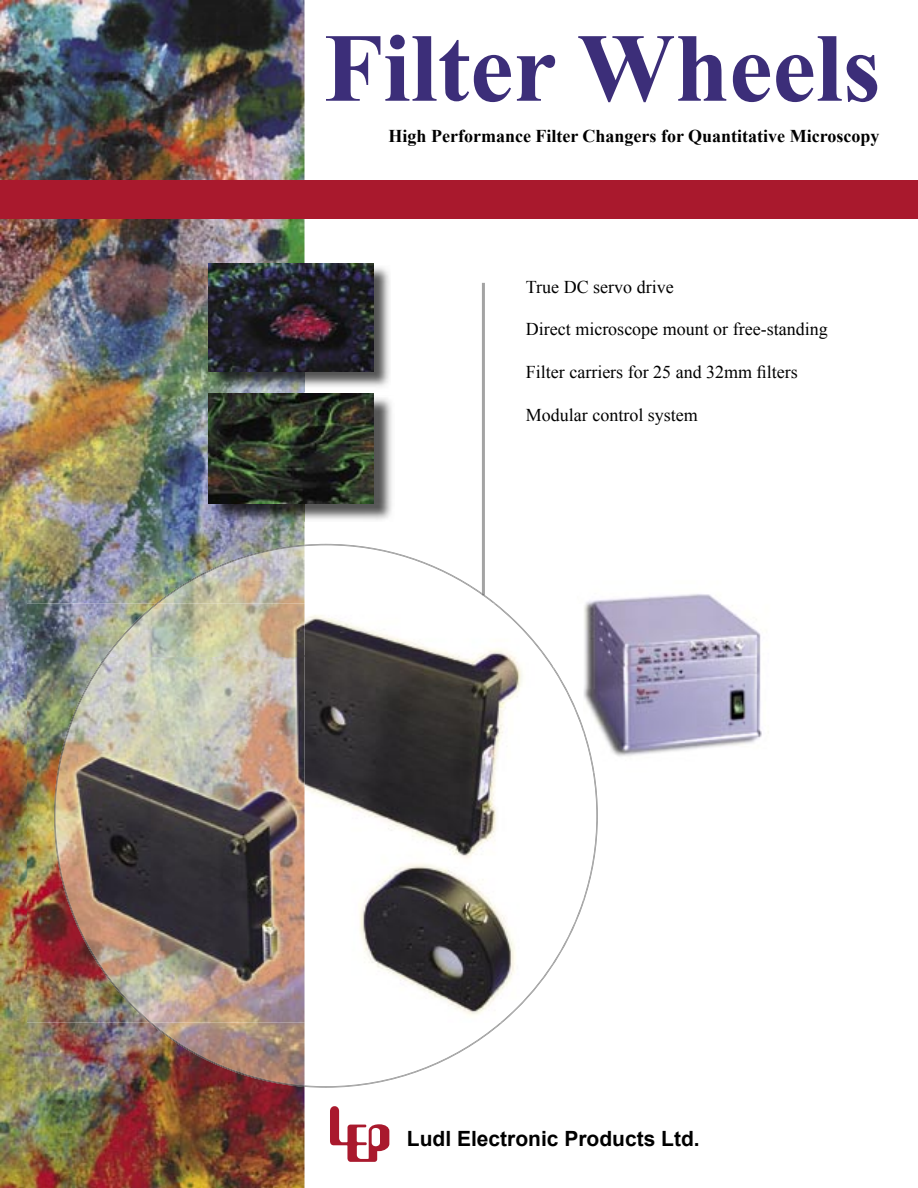
<style>
.page{position:relative;width:918px;height:1188px;background:#fff}
.page>*{position:absolute;margin:0;border:0;box-sizing:border-box;transform-origin:0 0}
.t1{font:700 97.5px "Times New Roman";color:#3c2e79}
.t2{font:700 21px "Arial";color:#000}
.t3{font:18px "Times New Roman";color:#000}
.t4{font:700 18px "Times New Roman";color:#000}
</style>
<div class="page">
<img style="left:0;top:0;width:305px;height:1188px">
<div style="left:0;top:180px;width:918px;height:39px;background:#a9192d"></div>
<svg style="left:305px;top:545px;width:292px;height:542px"></svg>
<svg style="left:482px;top:283px;width:3px;height:313px"></svg>
<img style="left:151px;top:545px;width:154px;height:541px">
<img style="left:211px;top:266px;width:179px;height:126px">
<img style="left:208px;top:263px;width:165px;height:109px">
<img style="left:27px;top:604px;width:27px;height:419px">
<img style="left:495px;top:604px;width:88px;height:419px">
<img style="left:55px;top:604px;width:103px;height:419px">
<img style="left:554px;top:567px;width:208px;height:205px">
<img style="left:583px;top:728px;width:11px;height:2px">
<img style="left:583px;top:730px;width:11px;height:42px">
<img style="left:554px;top:604px;width:29px;height:63px">
<img style="left:554px;top:732px;width:29px;height:40px">
<img style="left:554px;top:667px;width:29px;height:1px">
<img style="left:554px;top:668px;width:29px;height:64px">
<img style="left:211px;top:397px;width:181px;height:125px">
<img style="left:209px;top:393px;width:165px;height:111px">
<svg style="left:330px;top:1106px;width:59px;height:56px"></svg>
<h1 class="t1" style="left:324px;top:1px;width:558px">Filter Wheels</h1>
<p class="t4" style="left:389px;top:124px;width:492px">High Performance Filter Changers for Quantitative Microscopy</p>
<p class="t3" style="left:526px;top:275px;width:149px">True DC servo drive</p>
<p class="t3" style="left:526px;top:317px;width:303px">Direct microscope mount or free-standing</p>
<p class="t3" style="left:526px;top:360px;width:273px">Filter carriers for 25 and 32mm filters</p>
<p class="t3" style="left:526px;top:402px;width:173px">Modular control system</p>
<p class="t2" style="left:407px;top:1124px;width:294px">Ludl Electronic Products Ltd.</p>
</div>
